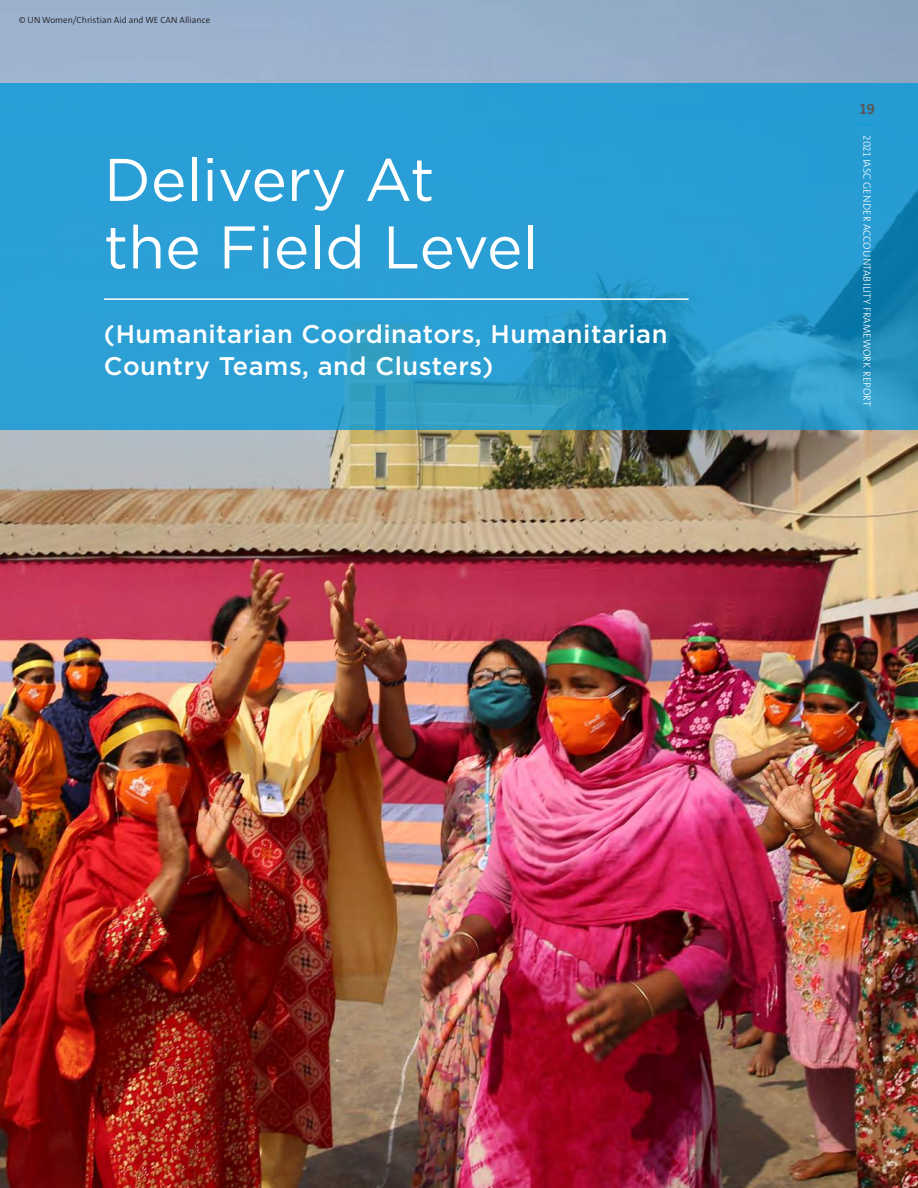
<style>
.page{position:relative;width:918px;height:1188px;background:#fff}
.page>*{position:absolute;margin:0;border:0;box-sizing:border-box;transform-origin:0 0}
.t1{font:60px/67.5px "Gotham";color:#fff}
.t2{font:500 25.5px/31.5px "Gotham";letter-spacing:.02em;color:#fff}
.t3{font:15px "Grundfos The Sans OT 7 B";color:#57585a}
.t4{font:10.5px "Grundfos The Sans OT 3 L";letter-spacing:.015em;color:#fff}
.t5{font:9px "Grundfos The Sans OT 4 SL";color:#231f20}
</style>
<div class="page">
<img style="left:0;top:0;width:918px;height:1188px">
<svg style="left:0;top:83px;width:918px;height:347px;background:#289bcf"></svg>
<hr style="left:104px;top:298px;width:585px;height:2px;background:#fff">
<svg style="left:858px;top:124px;width:19px;height:1px"></svg>
<p class="t5" style="left:19px;top:14px;width:193px">© UN Women/Christian Aid and WE CAN Alliance</p>
<h1 class="t1" style="left:104px;top:145px;width:436px">Delivery At the Field Level</h1>
<p class="t2" style="left:104px;top:318px;width:565px">(Humanitarian Coordinators, Humanitarian<br>Country Teams, and Clusters)</p>
<p class="t3" style="left:860px;top:99px;width:17px">19</p>
<p class="t4" style="left:874px;top:135px;width:272px;rotate:90deg">2021 IASC GENDER ACCOUNTABILITY FRAMEWORK REPORT</p>
</div>
